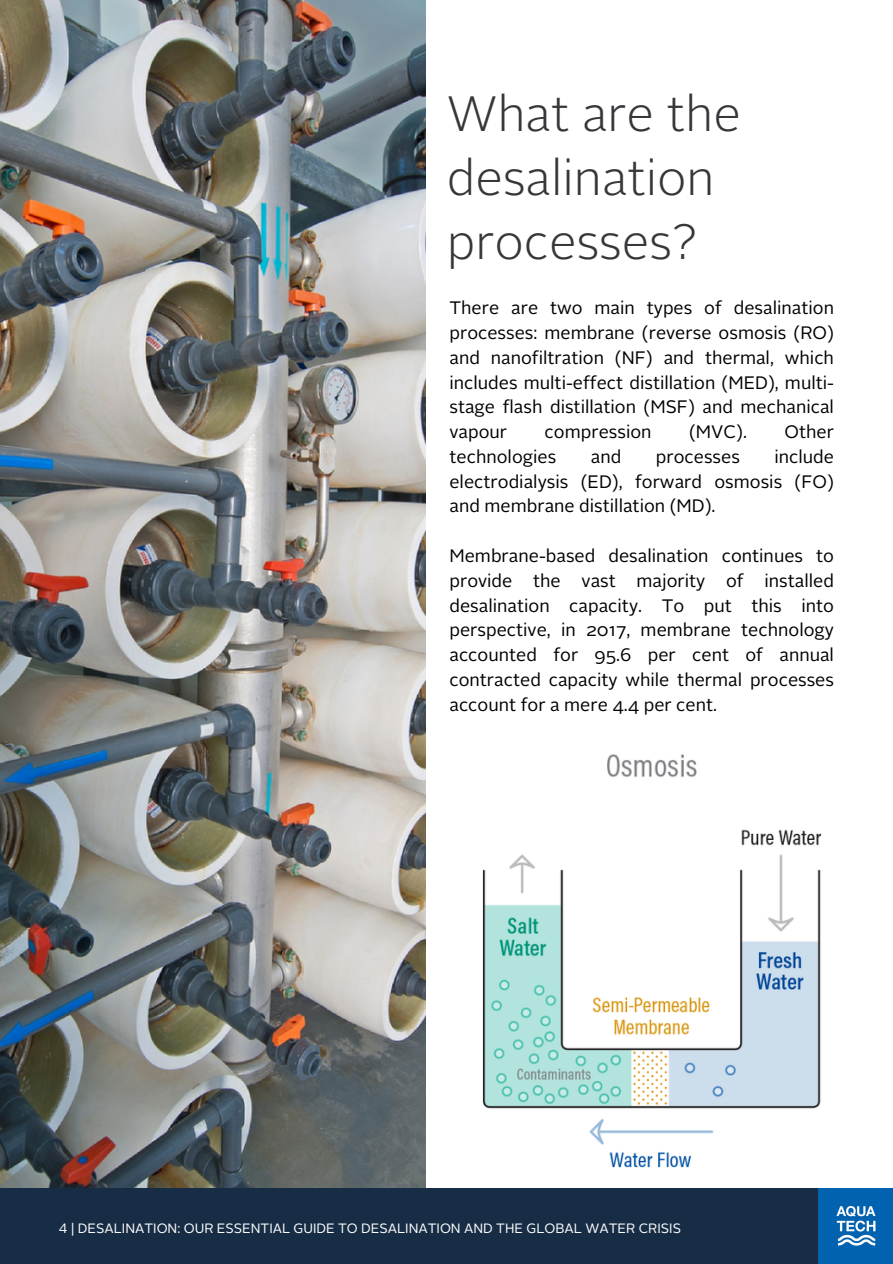
<style>
.page{position:relative;width:893px;height:1264px;background:#fff}
.page>*{position:absolute;margin:0;border:0;box-sizing:border-box;transform-origin:0 0}
.t1{font:300 49.5px/64.2px "Alright Sans";color:#35373a}
.t2{font:18px/24.8px "Alright Sans";color:#000;text-align:justify}
.t3{font:13.5px "Alright Sans LT";color:#fff}
</style>
<div class="page">
<img style="left:0;top:0;width:425px;height:1188px">
<div style="left:0;top:1188px;width:892px;height:75px;background:#172d46"></div>
<img style="left:818px;top:1188px;width:74px;height:74px">
<img style="left:482px;top:754px;width:340px;height:414px">
<p class="t1" style="left:446px;top:86px;width:296px">What are the desalination processes?</p>
<h2 class="t2" style="left:449px;top:297px;width:386px">There are two main types of desalination processes: membrane (reverse osmosis (RO) and nanofiltration (NF) and thermal, which includes multi-effect distillation (MED), multi&shy;stage flash distillation (MSF) and mechanical vapour</h2>
<h2 class="t2" style="left:544px;top:421px;width:108px">compression</h2>
<h2 class="t2" style="left:689px;top:421px;width:59px">(MVC).</h2>
<h2 class="t2" style="left:784px;top:421px;width:51px">Other</h2>
<h2 class="t2" style="left:449px;top:446px;width:108px">technologies</h2>
<h2 class="t2" style="left:590px;top:446px;width:32px">and</h2>
<h2 class="t2" style="left:655px;top:446px;width:85px">processes</h2>
<h2 class="t2" style="left:449px;top:446px;width:386px;text-indent:325px">include electrodialysis (ED), forward osmosis (FO) and membrane distillation (MD).</h2>
<p class="t2" style="left:449px;top:545px;width:386px">Membrane-based desalination continues to provide the vast majority of installed desalination capacity. To put this into perspective, in 2017, membrane technology accounted for 95.6 per cent of annual contracted capacity while thermal processes account for a mere 4.4 per cent.</p>
<p class="t3" style="left:59px;top:1222px;width:623px">4 | DESALINATION: OUR ESSENTIAL GUIDE TO DESALINATION AND THE GLOBAL WATER CRISIS</p>
</div>
